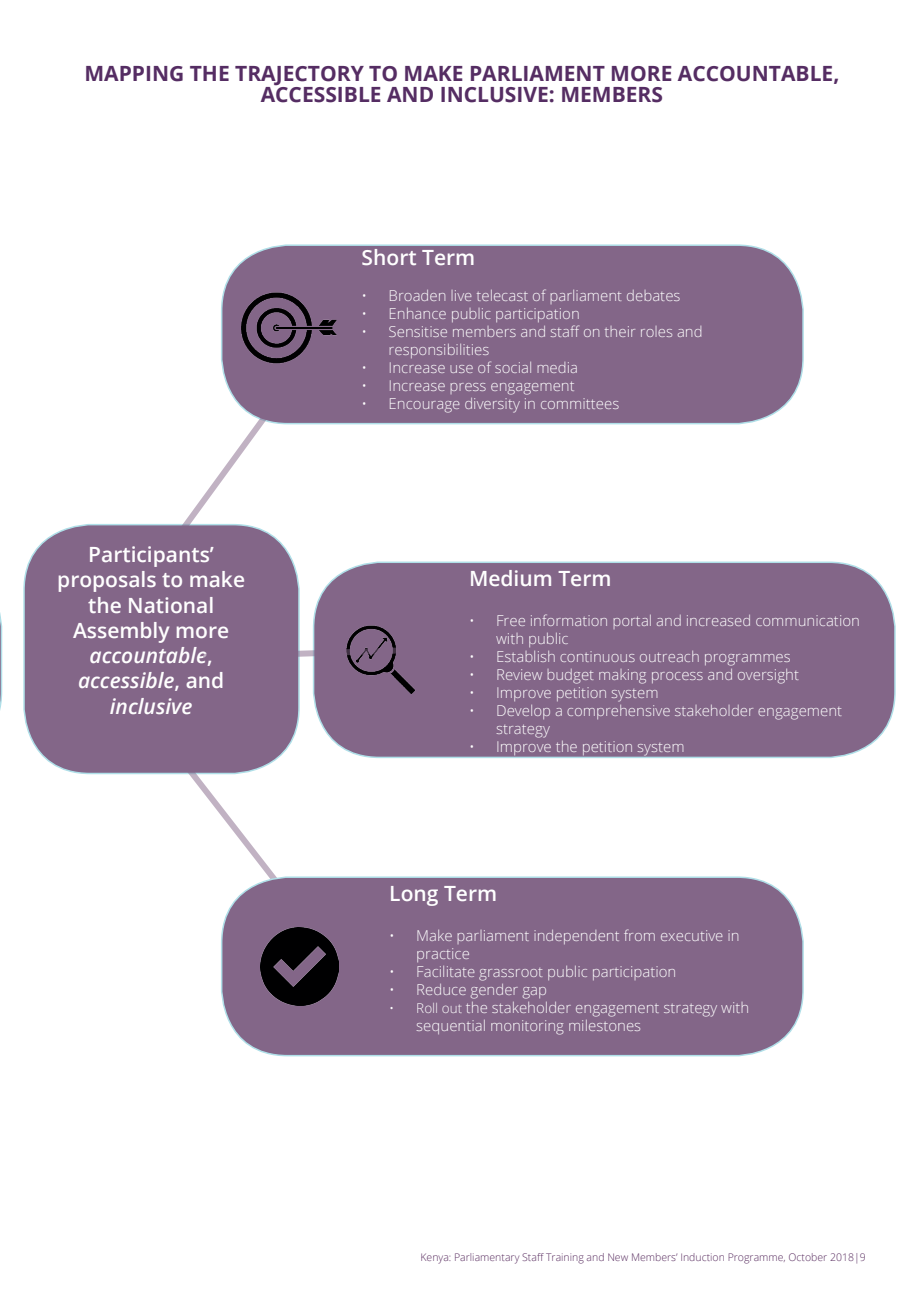
<style>
.page{position:relative;width:919px;height:1289px;background:#fff}
.page>*{position:absolute;margin:0;border:0;box-sizing:border-box;transform-origin:0 0}
.t1{font:600 21px/25.2px "Open Sans";color:#fff;text-align:center}
.t2{font:700 21px/20.7px "Open Sans";color:#552d63;text-align:center}
.t3{font:300 15px/18px "Open Sans";color:#fff}
.t4{font:300 10.5px "Open Sans";color:#582c5f}
.s1{font-style:italic}
.s2{font-size:13.5px}
</style>
<div class="page">
<svg style="left:0;top:612px;width:2px;height:99px"></svg>
<div style="left:222px;top:245px;width:581px;height:178px;background:#836688;border-radius:66px"></div>
<div style="left:221px;top:244px;width:582px;height:180px;border:2px solid #afdfe8;border-radius:66px"></div>
<div style="left:313px;top:562px;width:581px;height:195px;background:#836688;border-radius:66px"></div>
<div style="left:313px;top:561px;width:582px;height:197px;border:2px solid #afdfe8;border-radius:66px"></div>
<div style="left:24px;top:524px;width:275px;height:249px;background:#836688;border-radius:66px"></div>
<img style="left:241px;top:292px;width:96px;height:44px">
<svg style="left:121px;top:748px;width:164px;height:146px"></svg>
<img style="left:348px;top:625px;width:67px;height:69px">
<div style="left:222px;top:877px;width:581px;height:178px;background:#836688;border-radius:66px"></div>
<div style="left:221px;top:876px;width:582px;height:180px;border:2px solid #afdfe8;border-radius:66px"></div>
<svg style="left:170px;top:331px;width:162px;height:209px"></svg>
<svg style="left:298px;top:642px;width:117px;height:21px"></svg>
<img style="left:260px;top:927px;width:79px;height:78px">
<h1 class="t2" style="left:84px;top:62px;width:756px">MAPPING THE TRAJECTORY TO MAKE PARLIAMENT MORE ACCOUNTABLE,<br>ACCESSIBLE AND INCLUSIVE: MEMBERS</h1>
<h1 class="t1" style="left:57px;top:541px;width:189px">Participants’ proposals to make the National<br>Assembly more <span class="s1">accountable</span>, <span class="s1">accessible</span>, and <span class="s1">inclusive</span></h1>
<h1 class="t1" style="left:361px;top:244px;width:115px">Short Term</h1>
<p class="t3" style="left:361px;top:286px;width:320px">• Broaden live telecast of parliament debates</p>
<p class="t3" style="left:361px;top:304px;width:220px">• Enhance public participation</p>
<p class="t3" style="left:388px;top:322px;width:315px;text-indent:-27px">• Sensitise members and staff on their roles and responsibilities</p>
<p class="t3" style="left:361px;top:358px;width:218px">• Increase use of social media</p>
<p class="t3" style="left:361px;top:376px;width:215px">• Increase press engagement</p>
<p class="t3" style="left:361px;top:394px;width:259px">• Encourage diversity in committees</p>
<h1 class="t1" style="left:469px;top:565px;width:144px">Medium Term</h1>
<p class="t3" style="left:496px;top:610px;width:365px;text-indent:-27px">• Free information portal and increased communication with public</p>
<p class="t3" style="left:469px;top:646px;width:323px">• Establish continuous outreach programmes</p>
<p class="t3" style="left:469px;top:664px;width:331px">• Review budget making process and oversight</p>
<p class="t3" style="left:469px;top:682px;width:191px">• Improve petition system</p>
<p class="t3" style="left:496px;top:700px;width:347px;text-indent:-27px">• Develop a comprehensive stakeholder engagement strategy</p>
<p class="t3" style="left:469px;top:736px;width:217px">• Improve the petition system</p>
<h1 class="t1" style="left:389px;top:880px;width:109px">Long Term</h1>
<p class="t3" style="left:416px;top:925px;width:325px;text-indent:-27px">• Make parliament independent from executive in practice</p>
<p class="t3" style="left:389px;top:961px;width:288px">• Facilitate grassroot public participation</p>
<p class="t3" style="left:389px;top:979px;width:159px">• Reduce gender gap</p>
<p class="t3" style="left:416px;top:997px;width:334px;text-indent:-27px"><span class="s2">• Roll out</span> the stakeholder engagement strategy with sequential monitoring milestones</p>
<p class="t4" style="left:420px;top:1249px;width:447px">Kenya: Parliamentary Staff Training and New Members’ Induction Programme, October 2018|9</p>
</div>
